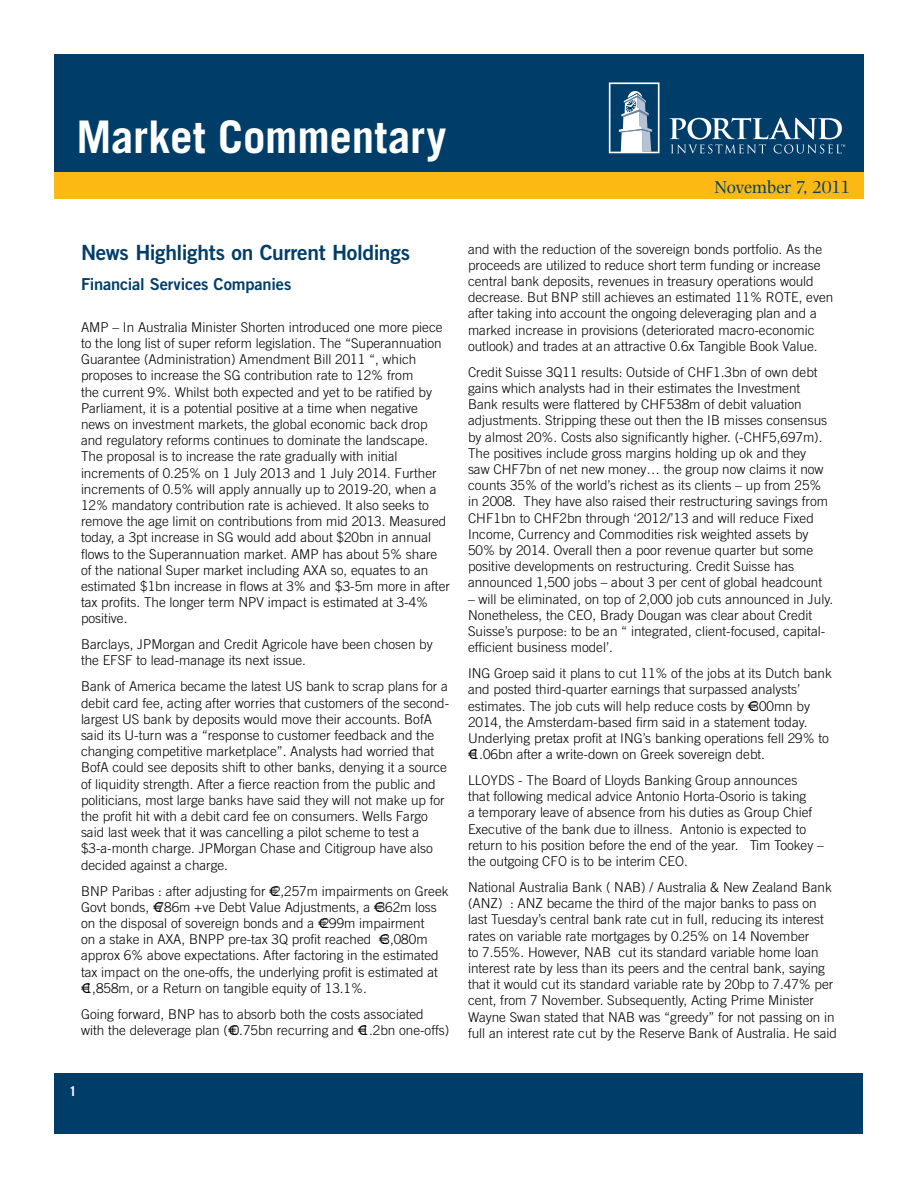
<style>
.page{position:relative;width:918px;height:1188px;background:#fff}
.page>*{position:absolute;margin:0;border:0;box-sizing:border-box;transform-origin:0 0}
.t1{font:700 45px "Trade Gothic";letter-spacing:-.005em;color:#fff}
.t2{font:21px "Trade Gothic Bold Two";letter-spacing:-.015em;color:#003e69}
.t3{font:18px "Photina";letter-spacing:-.025em;color:#003e69}
.t4{font:16.5px "Trade Gothic Bold Two";letter-spacing:-.01em;color:#003e69}
.t5{font:300 13.5px/16.2px "Trade Gothic";color:#000}
.t6{font:700 13.5px "Trade Gothic";color:#fff}
</style>
<div class="page">
<div style="left:54px;top:54px;width:810px;height:142px;background:#003e69"></div>
<svg style="left:609px;top:82px;width:51px;height:71px"></svg>
<svg style="left:670px;top:118px;width:175px;height:35px"></svg>
<div style="left:55px;top:1073px;width:808px;height:60px;background:#003e69"></div>
<div style="left:54px;top:172px;width:810px;height:28px;background:#fdb913"></div>
<h1 class="t1" style="left:76px;top:109px;width:371px">Market Commentary</h1>
<h3 class="t3" style="left:714px;top:177px;width:138px">November 7, 2011</h3>
<h2 class="t2" style="left:81px;top:239px;width:331px">News Highlights on Current Holdings</h2>
<p class="t4" style="left:81px;top:273px;width:212px">Financial Services Companies</p>
<p class="t5" style="left:81px;top:319px;width:370px">AMP – In Australia Minister Shorten introduced one more piece to the long list of super reform legislation. The “Superannuation Guarantee (Administration) Amendment Bill 2011 “, which proposes to increase the SG contribution rate to 12% from<br>the current 9%. Whilst both expected and yet to be ratified by Parliament, it is a potential positive at a time when negative news on investment markets, the global economic back drop and regulatory reforms continues to dominate the landscape.<br>The proposal is to increase the rate gradually with initial increments of 0.25% on 1 July 2013 and 1 July 2014. Further increments of 0.5% will apply annually up to 2019-20, when a 12% mandatory contribution rate is achieved. It also seeks to remove the age limit on contributions from mid 2013. Measured today, a 3pt increase in SG would add about $20bn in annual flows to the Superannuation market. AMP has about 5% share of the national Super market including AXA so, equates to an estimated $1bn increase in flows at 3% and $3-5m more in after tax profits. The longer term NPV impact is estimated at 3-4% positive.</p>
<p class="t5" style="left:81px;top:636px;width:353px">Barclays, JPMorgan and Credit Agricole have been chosen by the EFSF to lead-manage its next issue.</p>
<p class="t5" style="left:81px;top:678px;width:370px">Bank of America became the latest US bank to scrap plans for a debit card fee, acting after worries that customers of the second&shy;largest US bank by deposits would move their accounts. BofA said its U-turn was a “response to customer feedback and the changing competitive marketplace”. Analysts had worried that BofA could see deposits shift to other banks, denying it a source of liquidity strength. After a fierce reaction from the public and politicians, most large banks have said they will not make up for the profit hit with a debit card fee on consumers. Wells Fargo said last week that it was cancelling a pilot scheme to test a $3-a-month charge. JPMorgan Chase and Citigroup have also decided against a charge.</p>
<p class="t5" style="left:81px;top:882px;width:369px">BNP Paribas : after adjusting for €2,257m impairments on Greek Govt bonds, €786m +ve Debt Value Adjustments, a €362m loss on the disposal of sovereign bonds and a €299m impairment<br>on a stake in AXA, BNPP pre-tax 3Q profit reached €3,080m approx 6% above expectations. After factoring in the estimated tax impact on the one-offs, the underlying profit is estimated at €1,858m, or a Return on tangible equity of 13.1%.</p>
<p class="t5" style="left:81px;top:1006px;width:370px">Going forward, BNP has to absorb both the costs associated with the deleverage plan (€0.75bn recurring and €1.2bn one-offs)</p>
<p class="t5" style="left:468px;top:241px;width:367px">and with the reduction of the sovereign bonds portfolio. As the proceeds are utilized to reduce short term funding or increase central bank deposits, revenues in treasury operations would decrease. But BNP still achieves an estimated 11% ROTE, even after taking into account the ongoing deleveraging plan and a marked increase in provisions (deteriorated macro-economic outlook) and trades at an attractive 0.6x Tangible Book Value.</p>
<p class="t5" style="left:468px;top:364px;width:362px">Credit Suisse 3Q11 results: Outside of CHF1.3bn of own debt gains which analysts had in their estimates the Investment Bank results were flattered by CHF538m of debit valuation adjustments. Stripping these out then the IB misses consensus by almost 20%. Costs also significantly higher. (-CHF5,697m).<br>The positives include gross margins holding up ok and they saw CHF7bn of net new money… the group now claims it now counts 35% of the world’s richest as its clients – up from 25% in 2008. They have also raised their restructuring savings from CHF1bn to CHF2bn through ‘2012/’13 and will reduce Fixed Income, Currency and Commodities risk weighted assets by 50% by 2014. Overall then a poor revenue quarter but some positive developments on restructuring. Credit Suisse has announced 1,500 jobs – about 3 per cent of global headcount</p>
<p class="t5" style="left:468px;top:591px;width:367px">– will be eliminated, on top of 2,000 job cuts announced in July.<br>Nonetheless, the CEO, Brady Dougan was clear about Credit Suisse’s purpose: to be an “ integrated, client-focused, capital&shy;efficient business model’.</p>
<p class="t5" style="left:468px;top:665px;width:365px">ING Groep said it plans to cut 11% of the jobs at its Dutch bank and posted third-quarter earnings that surpassed analysts’ estimates. The job cuts will help reduce costs by €300mn by 2014, the Amsterdam-based firm said in a statement today.<br>Underlying pretax profit at ING’s banking operations fell 29% to €1.06bn after a write-down on Greek sovereign debt.</p>
<p class="t5" style="left:468px;top:772px;width:357px">LLOYDS - The Board of Lloyds Banking Group announces<br>that following medical advice Antonio Horta-Osorio is taking<br>a temporary leave of absence from his duties as Group Chief Executive of the bank due to illness. Antonio is expected to return to his position before the end of the year. Tim Tookey – the outgoing CFO is to be interim CEO.</p>
<p class="t5" style="left:468px;top:879px;width:371px">National Australia Bank ( NAB) / Australia &amp; New Zealand Bank (ANZ) : ANZ became the third of the major banks to pass on last Tuesday’s central bank rate cut in full, reducing its interest rates on variable rate mortgages by 0.25% on 14 November<br>to 7.55%. However, NAB cut its standard variable home loan interest rate by less than its peers and the central bank, saying that it would cut its standard variable rate by 20bp to 7.47% per cent, from 7 November. Subsequently, Acting Prime Minister Wayne Swan stated that NAB was “greedy” for not passing on in full an interest rate cut by the Reserve Bank of Australia. He said</p>
<p class="t6" style="left:69px;top:1083px;width:9px">1</p>
</div>
